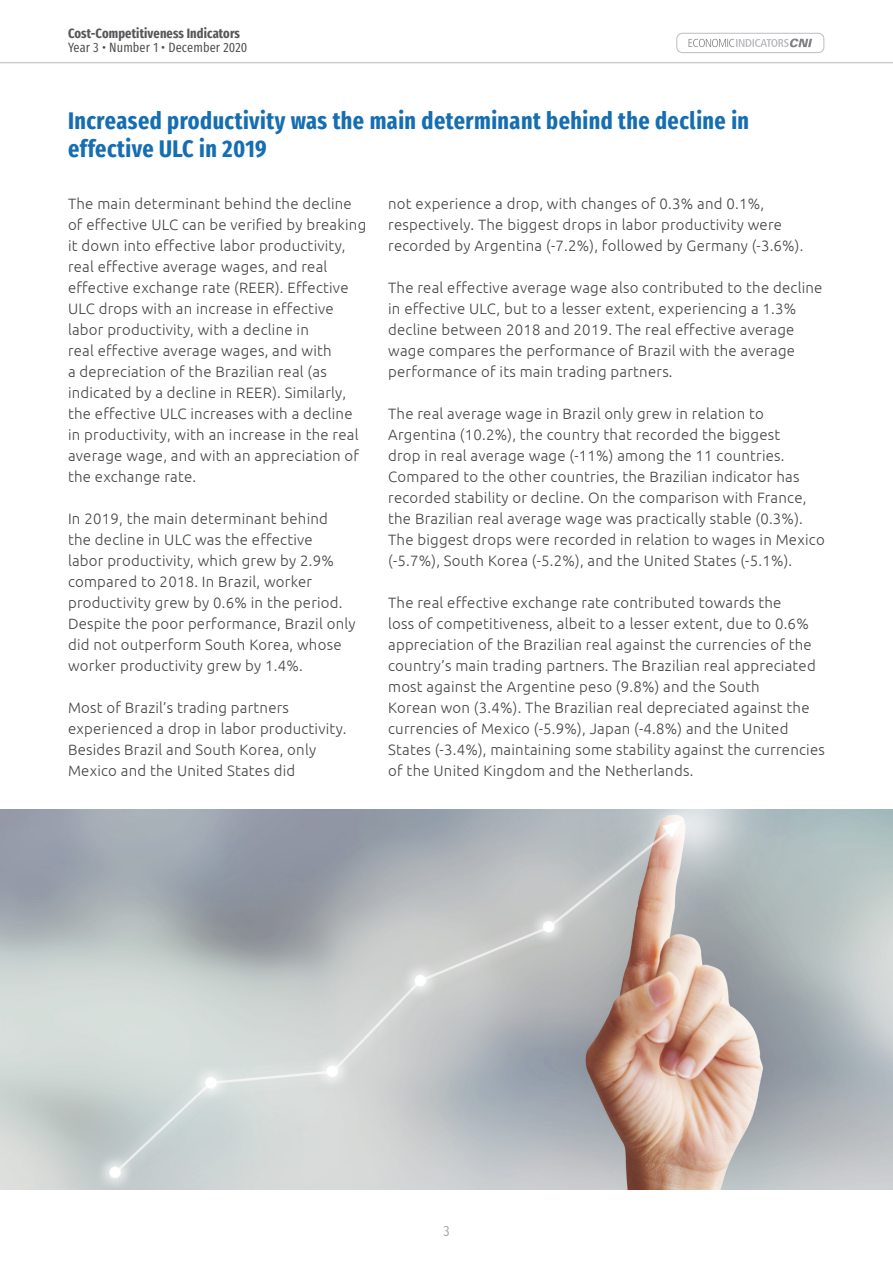
<style>
.page{position:relative;width:893px;height:1263px;background:#fff}
.page>*{position:absolute;margin:0;border:0;box-sizing:border-box;transform-origin:0 0}
.Titulo_da_capa{font:700 24px/28.5px "Fira Sans Compressed";letter-spacing:.02em;color:#156eb1}
.Texto_corrido{font:300 15px/21px "Ubuntu";letter-spacing:.015em;color:#454647}
.t1{font:15px "Fira Sans Compressed";color:#454647}
.t2{font:700 13.5px "Fira Sans Compressed";letter-spacing:.01em;color:#57585a}
.t3{font:13.5px "Fira Sans Compressed";letter-spacing:.01em;color:#4b4c4d}
</style>
<div class="page">
<hr style="left:0;top:62px;width:893px;height:1px;background:#808285">
<div style="left:677px;top:33px;width:147px;height:20px;border:1px solid #bcbdc0;border-radius:6px"></div>
<svg style="left:689px;top:39px;width:123px;height:8px"></svg>
<img style="left:0;top:809px;width:893px;height:380px">
<p class="t2" style="left:68px;top:22px;width:174px">Cost-Competitiveness Indicators</p>
<p class="t3" style="left:68px;top:37px;width:181px">Year 3 • Number 1 • December 2020</p>
<p class="Titulo_da_capa" style="left:68px;top:105px;width:683px">Increased productivity was the main determinant behind the decline in effective ULC in 2019</p>
<p class="Texto_corrido" style="left:388px;top:193px;width:417px">not experience a drop, with changes of 0.3% and 0.1%, respectively. The biggest drops in labor productivity were recorded by Argentina (-7.2%), followed by Germany (-3.6%).</p>
<p class="Texto_corrido" style="left:388px;top:277px;width:436px">The real effective average wage also contributed to the decline in effective ULC, but to a lesser extent, experiencing a 1.3% decline between 2018 and 2019. The real effective average wage compares the performance of Brazil with the average performance of its main trading partners.</p>
<p class="Texto_corrido" style="left:388px;top:403px;width:438px">The real average wage in Brazil only grew in relation to Argentina (10.2%), the country that recorded the biggest<br>drop in real average wage (-11%) among the 11 countries.<br>Compared to the other countries, the Brazilian indicator has recorded stability or decline. On the comparison with France, the Brazilian real average wage was practically stable (0.3%).<br>The biggest drops were recorded in relation to wages in Mexico (-5.7%), South Korea (-5.2%), and the United States (-5.1%).</p>
<p class="Texto_corrido" style="left:388px;top:592px;width:438px">The real effective exchange rate contributed towards the<br>loss of competitiveness, albeit to a lesser extent, due to 0.6% appreciation of the Brazilian real against the currencies of the country’s main trading partners. The Brazilian real appreciated most against the Argentine peso (9.8%) and the South<br>Korean won (3.4%). The Brazilian real depreciated against the currencies of Mexico (-5.9%), Japan (-4.8%) and the United States (-3.4%), maintaining some stability against the currencies of the United Kingdom and the Netherlands.</p>
<p class="Texto_corrido" style="left:68px;top:193px;width:300px">The main determinant behind the decline of effective ULC can be verified by breaking it down into effective labor productivity, real effective average wages, and real effective exchange rate (REER). Effective ULC drops with an increase in effective labor productivity, with a decline in<br>real effective average wages, and with<br>a depreciation of the Brazilian real (as indicated by a decline in REER). Similarly, the effective ULC increases with a decline in productivity, with an increase in the real average wage, and with an appreciation of the exchange rate.</p>
<p class="Texto_corrido" style="left:68px;top:508px;width:289px">In 2019, the main determinant behind<br>the decline in ULC was the effective<br>labor productivity, which grew by 2.9% compared to 2018. In Brazil, worker productivity grew by 0.6% in the period.<br>Despite the poor performance, Brazil only did not outperform South Korea, whose worker productivity grew by 1.4%.</p>
<p class="Texto_corrido" style="left:68px;top:697px;width:280px">Most of Brazil’s trading partners experienced a drop in labor productivity.<br>Besides Brazil and South Korea, only Mexico and the United States did</p>
<p class="t1" style="left:443px;top:1219px;width:8px">3</p>
</div>
